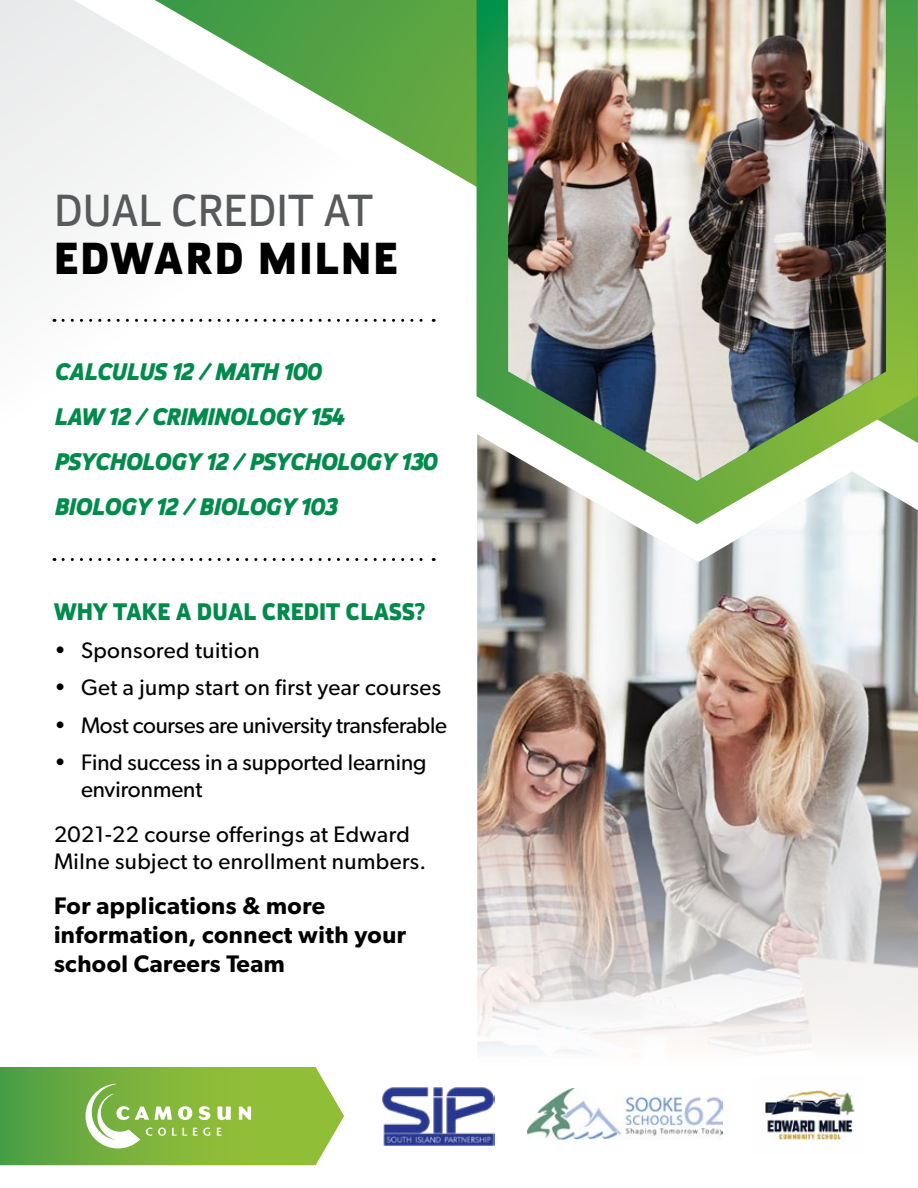
<style>
.page{position:relative;width:918px;height:1188px;background:#fff}
.page>*{position:absolute;margin:0;border:0;box-sizing:border-box;transform-origin:0 0}
.t1{font:45px "Helia Core";color:#58595b}
.t2{font:900 45px "Helia Core";letter-spacing:.05em;color:#000}
.t3{font:italic 900 24px/45px "Helia Core";letter-spacing:-.015em;color:#008a4b}
.t4{font:600 24px/28.8px "Gibson";letter-spacing:.02em;color:#000}
.t5{font:900 24px "Helia Core";color:#008a4b}
.t6{font:22.5px/27px "Gibson";letter-spacing:.015em;color:#000}
.t7{font:22.5px "Gibson";letter-spacing:-.01em;color:#000}
</style>
<div class="page">
<img style="left:477px;top:524px;width:441px;height:208px">
<svg style="left:0;top:0;width:436px;height:561px"></svg>
<img style="left:477px;top:732px;width:441px;height:414px">
<svg style="left:155px;top:0;width:322px;height:443px"></svg>
<svg style="left:477px;top:0;width:441px;height:524px"></svg>
<img style="left:508px;top:0;width:378px;height:481px">
<svg style="left:0;top:1067px;width:344px;height:98px;background:#86b94d"></svg>
<svg style="left:63px;top:319px;width:371px;height:3px"></svg>
<svg style="left:63px;top:558px;width:371px;height:3px"></svg>
<img style="left:382px;top:1086px;width:112px;height:60px">
<img style="left:527px;top:1088px;width:195px;height:51px">
<img style="left:752px;top:1075px;width:112px;height:71px">
<h1 class="t1" style="left:54px;top:181px;width:321px">DUAL CREDIT AT</h1>
<h1 class="t2" style="left:54px;top:226px;width:346px">EDWARD MILNE</h1>
<p class="t3" style="left:54px;top:350px;width:384px">CALCULUS 12 / MATH 100<br>LAW 12 / CRIMINOLOGY 154<br>PSYCHOLOGY 12 / PSYCHOLOGY 130<br>BIOLOGY 12 / BIOLOGY 103</p>
<p class="t5" style="left:54px;top:595px;width:372px">WHY TAKE A DUAL CREDIT CLASS?</p>
<p class="t6" style="left:54px;top:636px;width:207px">• Sponsored tuition</p>
<p class="t6" style="left:54px;top:674px;width:389px">• Get a jump start on first year courses</p>
<p class="t7" style="left:54px;top:712px;width:395px">• Most courses are university transferable</p>
<p class="t6" style="left:81px;top:749px;width:347px;text-indent:-27px">• Find success in a supported learning environment</p>
<p class="t6" style="left:54px;top:821px;width:374px">2021-22 course offerings at Edward<br>Milne subject to enrollment numbers.</p>
<p class="t4" style="left:54px;top:891px;width:354px">For applications &amp; more information, connect with your school Careers Team</p>
</div>
